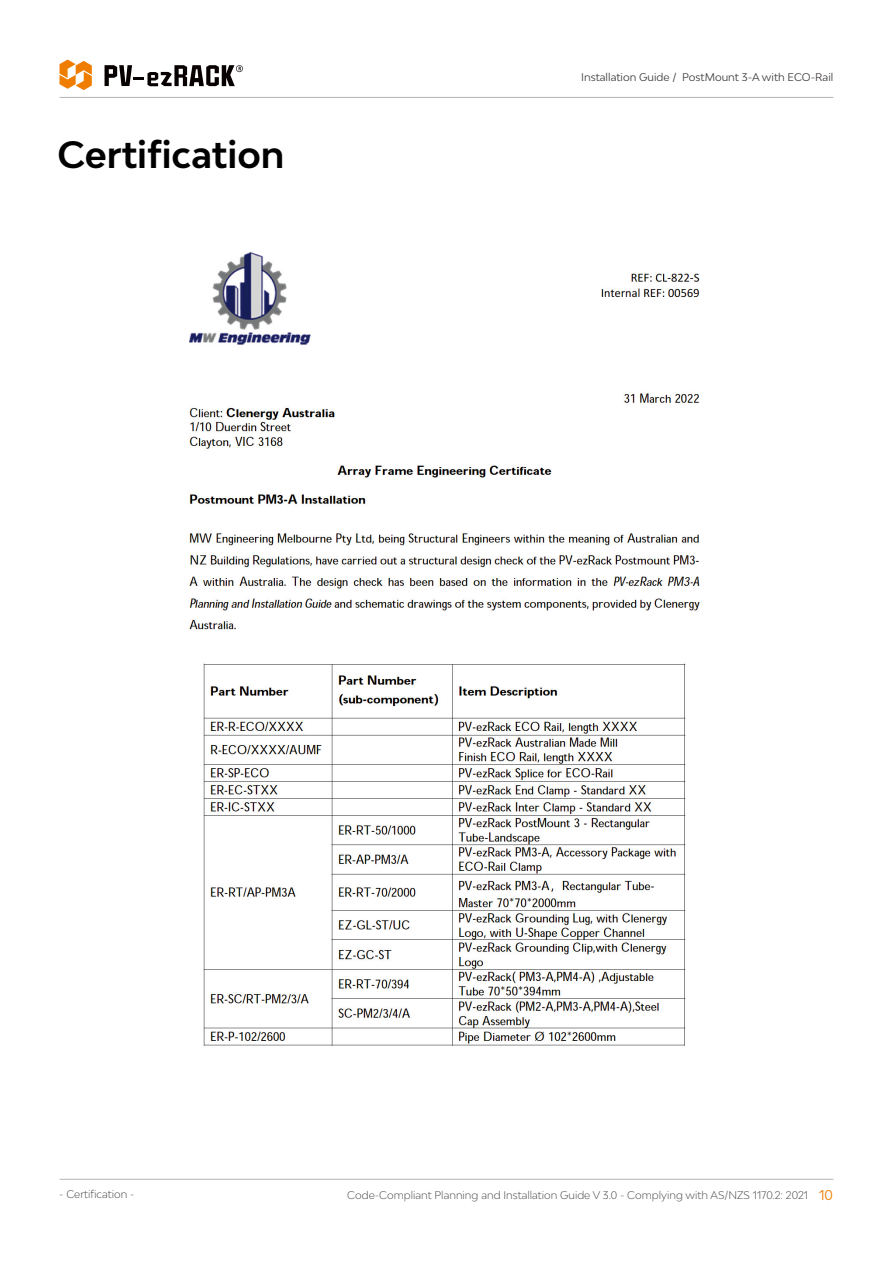
<style>
.page{position:relative;width:893px;height:1263px;background:#fff}
.page>*{position:absolute;margin:0;border:0;box-sizing:border-box;transform-origin:0 0}
.t1{font:700 36px "Bw Modelica";color:#000}
.t2{font:300 10.5px "Bw Modelica";color:#3f3b3a}
.t3{font:10.5px "Bw Modelica";color:#3f3b3a}
.s1{font-weight:400;font-size:13.5px;color:#ef7e00}
</style>
<div class="page">
<svg style="left:105px;top:65px;width:138px;height:21px"></svg>
<svg style="left:60px;top:60px;width:32px;height:30px"></svg>
<hr style="left:60px;top:97px;width:773px;height:1px;background:#b5b6b6">
<hr style="left:60px;top:1179px;width:773px;height:1px;background:#b5b6b6">
<img style="left:189px;top:251px;width:511px;height:795px">
<h1 class="t1" style="left:57px;top:132px;width:229px">Certification</h1>
<p class="t3" style="left:581px;top:70px;width:254px">Installation Guide / PostMount 3-A with ECO-Rail</p>
<p class="t2" style="left:59px;top:1187px;width:77px">- Certification -</p>
<p class="t2" style="left:347px;top:1189px;width:487px">Code-Compliant Planning and Installation Guide V 3.0 - Complying with AS/NZS 1170.2: 2021 <span class="s1">10</span></p>
</div>
